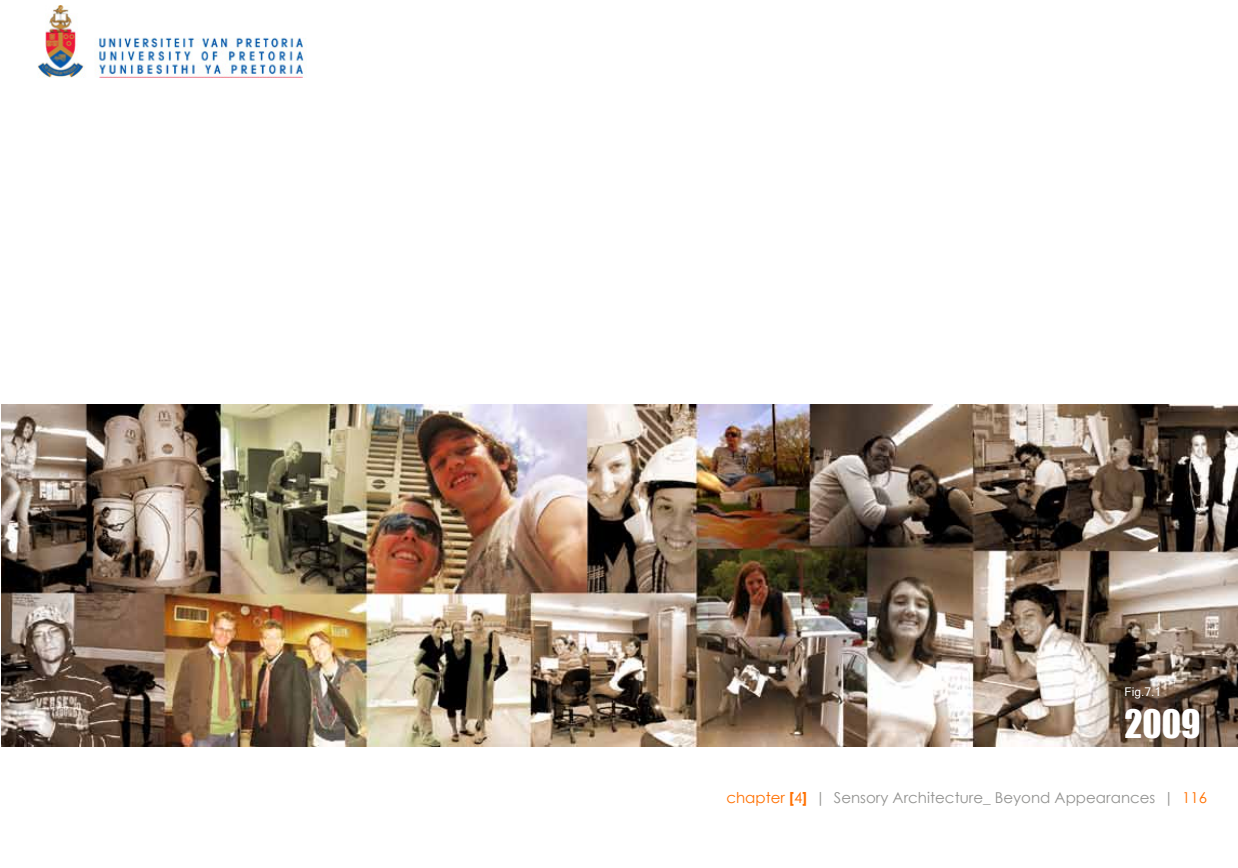
<style>
.page{position:relative;width:1238px;height:868px;background:#fff}
.page>*{position:absolute;margin:0;border:0;box-sizing:border-box;transform-origin:0 0}
.t1{font:36px "Impact";color:#fff}
.t2{font:15px "Century Gothic";color:#939391}
.t3{font:12px "Microsoft Sans Serif";color:#fff}
.s1{color:#ff7000}
.s2{font-weight:700;color:#ff7000}
</style>
<div class="page">
<img style="left:1px;top:404px;width:1236px;height:342px">
<img style="left:38px;top:5px;width:266px;height:73px">
<p class="t3" style="left:1124px;top:684px;width:38px">Fig.7.1</p>
<h1 class="t1" style="left:1124px;top:695px;width:78px">2009</h1>
<p class="t2" style="left:726px;top:786px;width:482px"><span class="s1">chapter</span> <span class="s2">[</span><span class="s1">4</span><span class="s2">]</span> | Sensory Architecture_ Beyond Appearances | <span class="s1">116</span></p>
</div>
